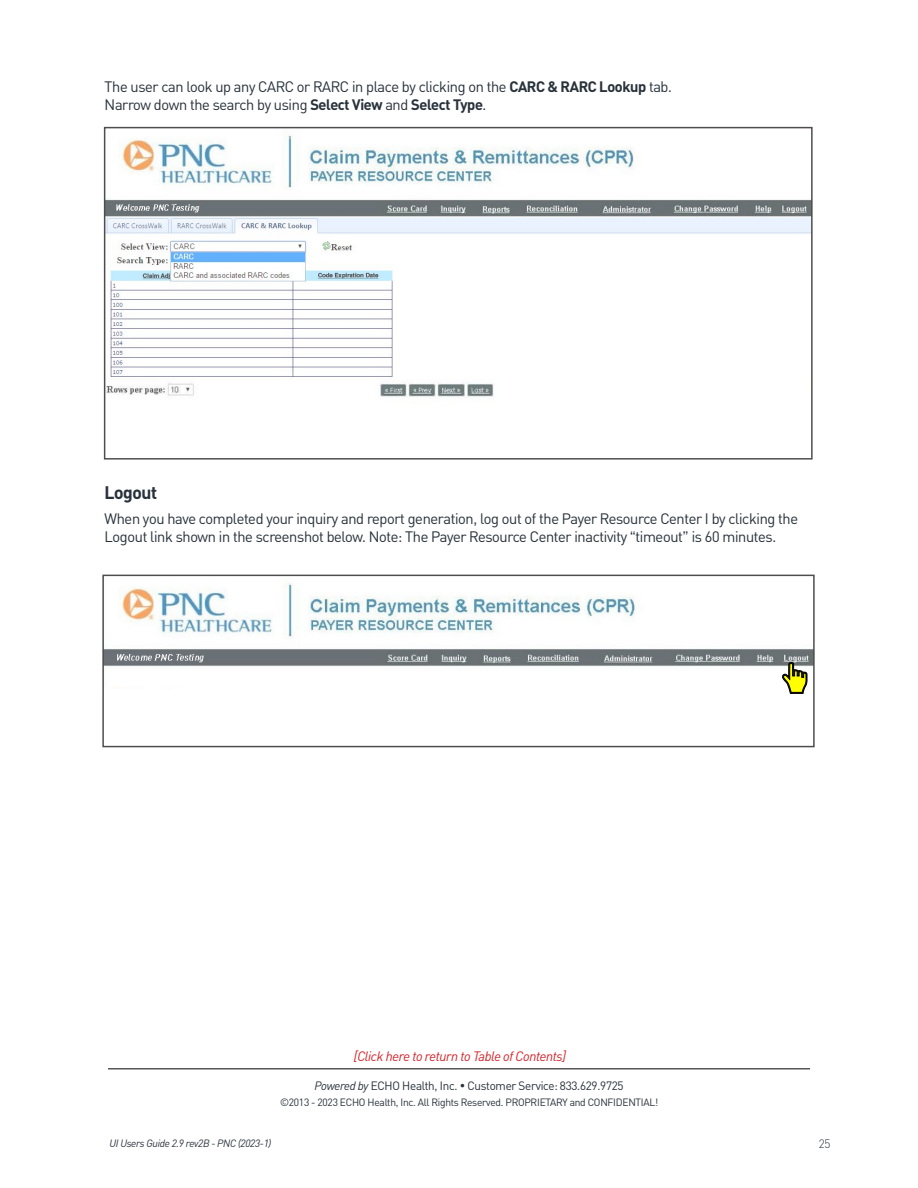
<style>
.page{position:relative;width:918px;height:1188px;background:#fff}
.page>*{position:absolute;margin:0;border:0;box-sizing:border-box;transform-origin:0 0}
.Heading_1{font:700 18px "PNC Brand";letter-spacing:-.02em;color:#28323b}
.t1{font:15px/18px "PNC Brand";letter-spacing:-.02em;color:#28323b}
.t2{font:italic 13.5px "PNC Brand";letter-spacing:-.02em;color:#d2232a}
.t3{font:12px "PNC Brand";letter-spacing:-.02em;color:#28323b}
.t4{font:300 12px "PNC Brand";color:#28323b}
.t5{font:10.5px "PNC Brand";letter-spacing:-.02em;color:#28323b}
.t6{font:italic 10.5px "PNC Brand";letter-spacing:-.02em;color:#28323b}
.s1{font-weight:700}
.s2{font-style:italic}
</style>
<div class="page">
<hr style="left:108px;top:1068px;width:702px;height:1px;background:#000">
<img style="left:107px;top:135px;width:703px;height:263px">
<img style="left:105px;top:583px;width:707px;height:101px">
<svg style="left:782px;top:662px;width:25px;height:32px"></svg>
<p class="t1" style="left:105px;top:78px;width:569px">The user can look up any CARC or RARC in place by clicking on the <span class="s1">CARC &amp; RARC Lookup</span> tab.</p>
<p class="t1" style="left:105px;top:96px;width:383px">Narrow down the search by using <span class="s1">Select View</span> and <span class="s1">Select Type</span>.</p>
<p class="Heading_1" style="left:105px;top:481px;width:54px">Logout</p>
<p class="t1" style="left:105px;top:509px;width:695px">When you have completed your inquiry and report generation, log out of the Payer Resource Center I by clicking the<br>Logout link shown in the screenshot below. Note: The Payer Resource Center inactivity “timeout” is 60 minutes.</p>
<p class="t2" style="left:354px;top:1048px;width:214px">[Click here to return to Table of Contents]</p>
<p class="t3" style="left:315px;top:1078px;width:310px"><span class="s2">Powered by</span> ECHO Health, Inc. • Customer Service: 833.629.9725</p>
<p class="t5" style="left:280px;top:1096px;width:380px">©2013 - 2023 ECHO Health, Inc. All Rights Reserved. PROPRIETARY and CONFIDENTIAL!</p>
<p class="t6" style="left:110px;top:1136px;width:163px">UI Users Guide 2.9 rev2B - PNC (2023-1)</p>
<p class="t4" style="left:819px;top:1136px;width:13px">25</p>
</div>
